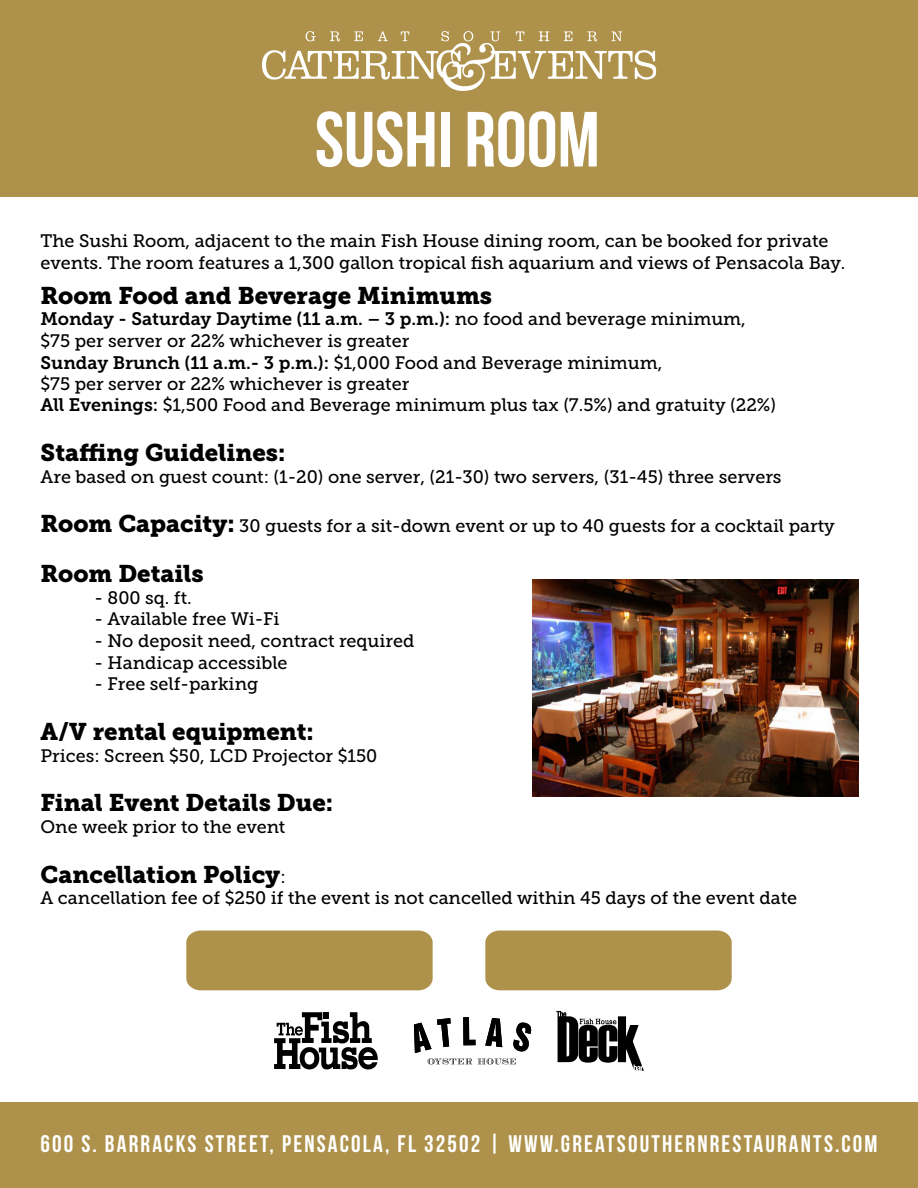
<style>
.page{position:relative;width:918px;height:1188px;background:#fff}
.page>*{position:absolute;margin:0;border:0;box-sizing:border-box;transform-origin:0 0}
.t1{font:700 78px "Bebas Neue";color:#fff}
.t2{font:24px "Museo Slab 900";color:#000}
.t3{font:700 24px "Bebas Neue";letter-spacing:.09em;color:#fff}
.t4{font:18px/21.5px "Museo Slab 500";color:#000}
.t5{font:18px "Museo Slab 700";color:#000}
.s1{font-family:"Museo Slab 500"}
.s2{font-family:"Museo Slab 700"}
.s3{font-family:"Museo Slab 900";font-size:24px}
.s4{font-family:"Museo Slab 500";font-size:18px}
</style>
<div class="page">
<div style="left:0;top:0;width:918px;height:197px;background:#ae924b"></div>
<div style="left:0;top:1103px;width:918px;height:85px;background:#ae924b"></div>
<svg style="left:262px;top:31px;width:394px;height:60px"></svg>
<img style="left:532px;top:580px;width:326px;height:217px">
<div style="left:485px;top:931px;width:247px;height:59px;background:#ae924b"></div>
<div style="left:186px;top:931px;width:247px;height:59px;background:#ae924b"></div>
<svg style="left:274px;top:1012px;width:104px;height:57px"></svg>
<svg style="left:556px;top:1011px;width:88px;height:60px"></svg>
<svg style="left:414px;top:1017px;width:118px;height:48px"></svg>
<h1 class="t1" style="left:315px;top:97px;width:286px">SUSHI ROOM</h1>
<p class="t4" style="left:41px;top:231px;width:807px">The Sushi Room, adjacent to the main Fish House dining room, can be booked for private events. The room features a 1,300 gallon tropical fish aquarium and views of Pensacola Bay.</p>
<h2 class="t2" style="left:41px;top:281px;width:453px">Room Food and Beverage Minimums</h2>
<p class="t5" style="left:41px;top:309px;width:707px">Monday - Saturday Daytime (11 a.m. – 3 p.m.): <span class="s1">no food and beverage minimum,</span></p>
<p class="t4" style="left:41px;top:330px;width:737px">$75 per server or 22% whichever is greater<br><span class="s2">Sunday Brunch (11 a.m.- 3 p.m.):</span> $1,000 Food and Beverage minimum,<br>$75 per server or 22% whichever is greater<br><span class="s2">All Evenings:</span> $1,500 Food and Beverage minimum plus tax (7.5%) and gratuity (22%)</p>
<h2 class="t2" style="left:41px;top:439px;width:246px">Staffing Guidelines:</h2>
<p class="t4" style="left:41px;top:466px;width:743px">Are based on guest count: (1-20) one server, (21-30) two servers, (31-45) three servers</p>
<p class="t4" style="left:41px;top:516px;width:796px"><span class="s3">Room Capacity:</span> 30 guests for a sit-down event or up to 40 guests for a cocktail party</p>
<h2 class="t2" style="left:41px;top:560px;width:165px">Room Details</h2>
<p class="t4" style="left:95px;top:587px;width:99px">- 800 sq. ft.</p>
<p class="t4" style="left:95px;top:609px;width:186px">- Available free Wi-Fi</p>
<p class="t4" style="left:95px;top:630px;width:322px">- No deposit need, contract required</p>
<p class="t4" style="left:95px;top:652px;width:195px">- Handicap accessible</p>
<p class="t4" style="left:95px;top:673px;width:165px">- Free self-parking</p>
<h2 class="t2" style="left:41px;top:718px;width:275px">A/V rental equipment:</h2>
<p class="t4" style="left:41px;top:745px;width:338px">Prices: Screen $50, LCD Projector $150</p>
<h2 class="t2" style="left:41px;top:789px;width:294px">Final Event Details Due:</h2>
<p class="t4" style="left:41px;top:816px;width:246px">One week prior to the event</p>
<h2 class="t2" style="left:41px;top:860px;width:247px">Cancellation Policy<span class="s4">:</span></h2>
<p class="t4" style="left:41px;top:888px;width:758px">A cancellation fee of $250 if the event is not cancelled within 45 days of the event date</p>
<h2 class="t3" style="left:41px;top:1131px;width:838px">600 S. BARRACKS STREET, PENSACOLA, FL 32502 | WWW.GREATSOUTHERNRESTAURANTS.COM</h2>
</div>
